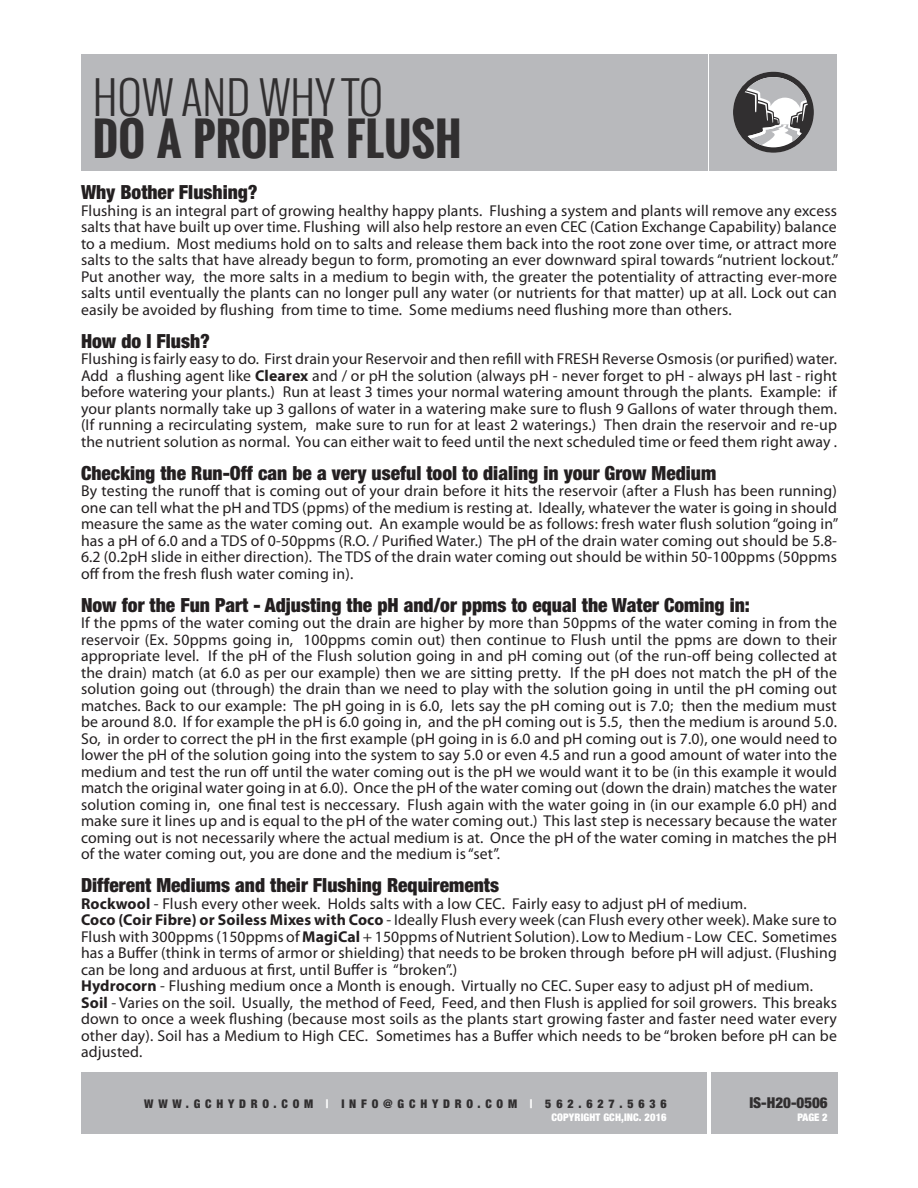
<style>
.page{position:relative;width:918px;height:1188px;background:#fff}
.page>*{position:absolute;margin:0;border:0;box-sizing:border-box;transform-origin:0 0}
.t1{font:700 45px "Oswald";color:#312f30}
.t2{font:300 45px "Oswald";color:#312f30}
.Header_-_main{font:900 condensed 19.5px "Helvetica Neue";color:#231f20}
.main_text{font:15.75px/16.5px "Myriad Pro";letter-spacing:.01em;color:#231f20;text-align:justify}
.Paragraph_Style_2{font:900 condensed 15px "Helvetica Neue";color:#312f30}
.t3{font:900 condensed 12px "Helvetica Neue";letter-spacing:.4em;color:#312f30}
.Paragraph_Style_2-2{font:900 condensed 10.5px "Helvetica Neue";letter-spacing:.01em;color:#fff}
.s1{font-weight:700}
.s2{color:#fff}
</style>
<div class="page">
<div style="left:81px;top:54px;width:627px;height:116px;background:#b8b9bc"></div>
<div style="left:710px;top:54px;width:127px;height:116px;background:#b8b9bc"></div>
<svg style="left:733px;top:72px;width:81px;height:81px"></svg>
<div style="left:711px;top:1073px;width:127px;height:61px;background:#b8b9bc"></div>
<div style="left:81px;top:1073px;width:626px;height:61px;background:#b8b9bc"></div>
<h1 class="t2" style="left:93px;top:66px;width:292px">HOW AND WHY TO</h1>
<h1 class="t1" style="left:93px;top:105px;width:370px">DO A PROPER FLUSH</h1>
<p class="Header_-_main" style="left:81px;top:180px;width:178px">Why Bother Flushing?</p>
<p class="main_text" style="left:81px;top:203px;width:759px">Flushing is an integral part of growing healthy happy plants. Flushing a system and plants will remove any excess salts that have built up over time. Flushing will also help restore an even CEC (Cation Exchange Capability) balance to a medium. Most mediums hold on to salts and release them back into the root zone over time, or attract more salts to the salts that have already begun to form, promoting an ever downward spiral towards “nutrient lockout.” Put another way, the more salts in a medium to begin with, the greater the potentiality of attracting ever-more salts until eventually the plants can no longer pull any water (or nutrients for that matter) up at all. Lock out can easily be avoided by flushing from time to time. Some mediums need flushing more than others.</p>
<p class="Header_-_main" style="left:81px;top:329px;width:131px">How do I Flush?</p>
<p class="main_text" style="left:81px;top:351px;width:758px">Flushing is fairly easy to do. First drain your Reservoir and then refill with FRESH Reverse Osmosis (or purified) water.<br>Add a flushing agent like <span class="s1">Clearex</span> and / or pH the solution (always pH - never forget to pH - always pH last - right before watering your plants.) Run at least 3 times your normal watering amount through the plants. Example: if your plants normally take up 3 gallons of water in a watering make sure to flush 9 Gallons of water through them. (If running a recirculating system, make sure to run for at least 2 waterings.) Then drain the reservoir and re-up the nutrient solution as normal. You can either wait to feed until the next scheduled time or feed them right away .</p>
<p class="Header_-_main" style="left:81px;top:461px;width:637px">Checking the Run-Off can be a very useful tool to dialing in your Grow Medium</p>
<p class="main_text" style="left:81px;top:483px;width:759px">By testing the runoff that is coming out of your drain before it hits the reservoir (after a Flush has been running) one can tell what the pH and TDS (ppms) of the medium is resting at. Ideally, whatever the water is going in should measure the same as the water coming out. An example would be as follows: fresh water flush solution “going in” has a pH of 6.0 and a TDS of 0-50ppms (R.O. / Purified Water.) The pH of the drain water coming out should be 5.8- 6.2 (0.2pH slide in either direction). The TDS of the drain water coming out should be within 50-100ppms (50ppms off from the fresh flush water coming in).</p>
<p class="Header_-_main" style="left:81px;top:593px;width:671px">Now for the Fun Part - Adjusting the pH and/or ppms to equal the Water Coming in:</p>
<p class="main_text" style="left:81px;top:615px;width:758px">If the ppms of the water coming out the drain are higher by more than 50ppms of the water coming in from the reservoir (Ex. 50ppms going in, 100ppms comin out) then continue to Flush until the ppms are down to their appropriate level. If the pH of the Flush solution going in and pH coming out (of the run-off being collected at the drain) match (at 6.0 as per our example) then we are sitting pretty. If the pH does not match the pH of the solution going out (through) the drain than we need to play with the solution going in until the pH coming out matches. Back to our example: The pH going in is 6.0, lets say the pH coming out is 7.0; then the medium must be around 8.0. If for example the pH is 6.0 going in, and the pH coming out is 5.5, then the medium is around 5.0.<br>So, in order to correct the pH in the first example (pH going in is 6.0 and pH coming out is 7.0), one would need to lower the pH of the solution going into the system to say 5.0 or even 4.5 and run a good amount of water into the medium and test the run off until the water coming out is the pH we would want it to be (in this example it would match the original water going in at 6.0). Once the pH of the water coming out (down the drain) matches the water solution coming in, one final test is neccessary. Flush again with the water going in (in our example 6.0 pH) and make sure it lines up and is equal to the pH of the water coming out.) This last step is necessary because the water coming out is not necessarily where the actual medium is at. Once the pH of the water coming in matches the pH of the water coming out, you are done and the medium is “set”.</p>
<p class="Header_-_main" style="left:81px;top:873px;width:420px">Different Mediums and their Flushing Requirements</p>
<p class="main_text" style="left:81px;top:896px;width:667px"><span class="s1">Rockwool</span> - Flush every other week. Holds salts with a low CEC. Fairly easy to adjust pH of medium.</p>
<p class="main_text" style="left:81px;top:912px;width:758px"><span class="s1">Coco (Coir Fibre) or Soiless Mixes with Coco</span> - Ideally Flush every week (can Flush every other week). Make sure to Flush with 300ppms (150ppms of <span class="s1">MagiCal</span> + 150ppms of Nutrient Solution). Low to Medium - Low CEC. Sometimes has a Buffer (think in terms of armor or shielding) that needs to be broken through before pH will adjust. (Flushing can be long and arduous at first, until Buffer is “broken”.)</p>
<p class="main_text" style="left:81px;top:978px;width:734px"><span class="s1">Hydrocorn</span> - Flushing medium once a Month is enough. Virtually no CEC. Super easy to adjust pH of medium.</p>
<p class="main_text" style="left:81px;top:995px;width:758px"><span class="s1">Soil</span> - Varies on the soil. Usually, the method of Feed, Feed, and then Flush is applied for soil growers. This breaks down to once a week flushing (because most soils as the plants start growing faster and faster need water every other day). Soil has a Medium to High CEC. Sometimes has a Buffer which needs to be “broken before pH can be adjusted.</p>
<p class="t3" style="left:144px;top:1096px;width:524px">WWW.GCHYDRO.COM <span class="s2">|</span> INFO@GCHYDRO.COM <span class="s2">|</span> 562.627.5636</p>
<p class="Paragraph_Style_2-2" style="left:552px;top:1111px;width:117px">COPYRIGHT GCH,INC. 2016</p>
<p class="Paragraph_Style_2" style="left:749px;top:1093px;width:80px">IS-H20-0506</p>
<p class="Paragraph_Style_2-2" style="left:797px;top:1111px;width:32px">PAGE 2</p>
</div>
